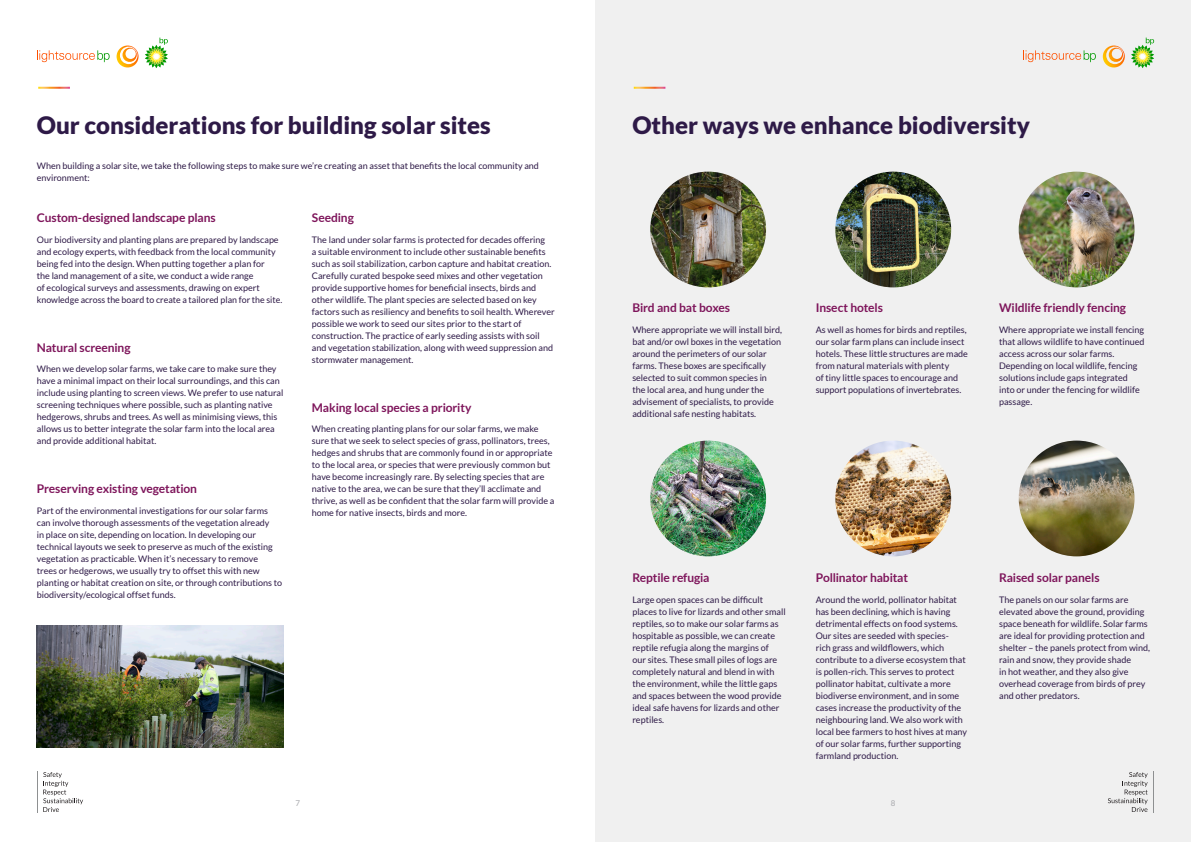
<style>
.page{position:relative;width:1191px;height:842px;background:#fff}
.page>*{position:absolute;margin:0;border:0;box-sizing:border-box;transform-origin:0 0}
.t1{font:900 24px "Lato";color:#2e1a47}
.t2{font:700 12px "Lato";letter-spacing:-.01em;color:#7e155b}
.t3{font:9px/12px "Lato";color:#2e1a47}
.t4{font:8px "Lato";color:#a8a9ad}
</style>
<div class="page">
<svg style="left:37px;top:50px;width:73px;height:12px"></svg>
<svg style="left:117px;top:46px;width:22px;height:22px"></svg>
<svg style="left:145px;top:38px;width:23px;height:30px"></svg>
<div style="left:595px;top:0;width:596px;height:842px;background:#f0f0f0"></div>
<hr style="left:634px;top:87px;width:31px;height:2px;background:#fff">
<img style="left:1018px;top:441px;width:116px;height:115px;border-radius:58px">
<img style="left:835px;top:441px;width:116px;height:115px;border-radius:58px">
<img style="left:650px;top:441px;width:116px;height:115px;border-radius:58px">
<img style="left:650px;top:172px;width:116px;height:115px;border-radius:58px">
<img style="left:835px;top:172px;width:116px;height:115px;border-radius:58px">
<img style="left:1018px;top:172px;width:116px;height:115px;border-radius:58px">
<img style="left:37px;top:625px;width:246px;height:122px">
<svg style="left:43px;top:772px;width:40px;height:40px"></svg>
<hr style="left:37px;top:771px;width:1px;height:42px;background:#8e9091">
<svg style="left:1108px;top:772px;width:39px;height:40px"></svg>
<hr style="left:1153px;top:771px;width:1px;height:42px;background:#8e9091">
<svg style="left:1023px;top:50px;width:72px;height:12px"></svg>
<svg style="left:1102px;top:46px;width:22px;height:22px"></svg>
<svg style="left:1131px;top:38px;width:23px;height:30px"></svg>
<h1 class="t1" style="left:37px;top:112px;width:455px">Our considerations for building solar sites</h1>
<p class="t3" style="left:37px;top:160px;width:503px">When building a solar site, we take the following steps to make sure we’re creating an asset that benefits the local community and environment:</p>
<h2 class="t2" style="left:37px;top:211px;width:180px">Custom-designed landscape plans</h2>
<p class="t3" style="left:37px;top:233px;width:247px">Our biodiversity and planting plans are prepared by landscape and ecology experts, with feedback from the local community being fed into the design. When putting together a plan for<br>the land management of a site, we conduct a wide range<br>of ecological surveys and assessments, drawing on expert knowledge across the board to create a tailored plan for the site.</p>
<h2 class="t2" style="left:37px;top:341px;width:95px">Natural screening</h2>
<p class="t3" style="left:37px;top:363px;width:248px">When we develop solar farms, we take care to make sure they have a minimal impact on their local surroundings, and this can include using planting to screen views. We prefer to use natural screening techniques where possible, such as planting native hedgerows, shrubs and trees. As well as minimising views, this allows us to better integrate the solar farm into the local area and provide additional habitat.</p>
<h2 class="t2" style="left:37px;top:482px;width:162px">Preserving existing vegetation</h2>
<p class="t3" style="left:37px;top:504px;width:247px">Part of the environmental investigations for our solar farms can involve thorough assessments of the vegetation already<br>in place on site, depending on location. In developing our technical layouts we seek to preserve as much of the existing vegetation as practicable. When it’s necessary to remove<br>trees or hedgerows, we usually try to offset this with new planting or habitat creation on site, or through contributions to biodiversity/ecological offset funds.</p>
<h2 class="t2" style="left:312px;top:211px;width:44px">Seeding</h2>
<p class="t3" style="left:312px;top:233px;width:244px">The land under solar farms is protected for decades offering<br>a suitable environment to include other sustainable benefits such as soil stabilization, carbon capture and habitat creation.<br>Carefully curated bespoke seed mixes and other vegetation provide supportive homes for beneficial insects, birds and other wildlife. The plant species are selected based on key factors such as resiliency and benefits to soil health. Wherever possible we work to seed our sites prior to the start of construction. The practice of early seeding assists with soil and vegetation stabilization, along with weed suppression and stormwater management.</p>
<h2 class="t2" style="left:312px;top:401px;width:161px">Making local species a priority</h2>
<p class="t3" style="left:312px;top:423px;width:244px">When creating planting plans for our solar farms, we make sure that we seek to select species of grass, pollinators, trees, hedges and shrubs that are commonly found in or appropriate to the local area, or species that were previously common but have become increasingly rare. By selecting species that are native to the area, we can be sure that they’ll acclimate and thrive, as well as be confident that the solar farm will provide a home for native insects, birds and more.</p>
<h1 class="t1" style="left:632px;top:112px;width:399px">Other ways we enhance biodiversity</h1>
<h2 class="t2" style="left:632px;top:301px;width:99px">Bird and bat boxes</h2>
<p class="t3" style="left:632px;top:323px;width:151px">Where appropriate we will install bird, bat and/or owl boxes in the vegetation around the perimeters of our solar farms. These boxes are specifically selected to suit common species in the local area, and hung under the advisement of specialists, to provide additional safe nesting habitats.</p>
<h2 class="t2" style="left:815px;top:301px;width:69px">Insect hotels</h2>
<p class="t3" style="left:815px;top:323px;width:154px">As well as homes for birds and reptiles, our solar farm plans can include insect hotels. These little structures are made from natural materials with plenty<br>of tiny little spaces to encourage and support populations of invertebrates.</p>
<h2 class="t2" style="left:999px;top:301px;width:128px">Wildlife friendly fencing</h2>
<p class="t3" style="left:999px;top:323px;width:147px">Where appropriate we install fencing that allows wildlife to have continued access across our solar farms.<br>Depending on local wildlife, fencing solutions include gaps integrated into or under the fencing for wildlife passage.</p>
<h2 class="t2" style="left:632px;top:571px;width:79px">Reptile refugia</h2>
<p class="t3" style="left:632px;top:593px;width:155px">Large open spaces can be difficult places to live for lizards and other small reptiles, so to make our solar farms as hospitable as possible, we can create reptile refugia along the margins of<br>our sites. These small piles of logs are completely natural and blend in with the environment, while the little gaps and spaces between the wood provide ideal safe havens for lizards and other reptiles.</p>
<h2 class="t2" style="left:815px;top:571px;width:94px">Pollinator habitat</h2>
<p class="t3" style="left:815px;top:593px;width:153px">Around the world, pollinator habitat has been declining, which is having detrimental effects on food systems.<br>Our sites are seeded with species-<br>rich grass and wildflowers, which contribute to a diverse ecosystem that is pollen-rich. This serves to protect pollinator habitat, cultivate a more biodiverse environment, and in some cases increase the productivity of the neighbouring land. We also work with local bee farmers to host hives at many of our solar farms, further supporting farmland production.</p>
<h2 class="t2" style="left:999px;top:571px;width:102px">Raised solar panels</h2>
<p class="t3" style="left:999px;top:593px;width:153px">The panels on our solar farms are elevated above the ground, providing space beneath for wildlife. Solar farms are ideal for providing protection and shelter – the panels protect from wind, rain and snow, they provide shade<br>in hot weather, and they also give overhead coverage from birds of prey and other predators.</p>
<p class="t4" style="left:295px;top:799px;width:6px">7</p>
<p class="t4" style="left:891px;top:799px;width:6px">8</p>
</div>
